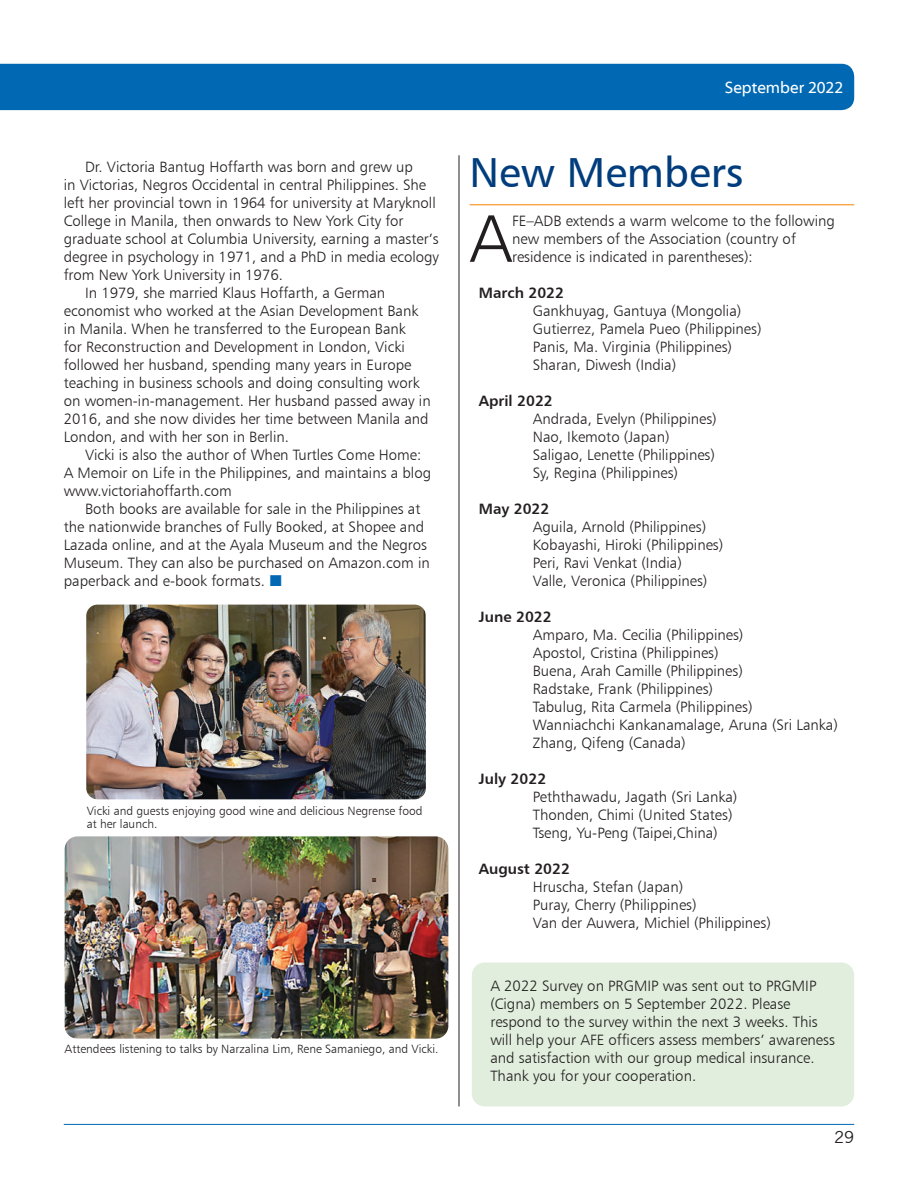
<style>
.page{position:relative;width:918px;height:1188px;background:#fff}
.page>*{position:absolute;margin:0;border:0;box-sizing:border-box;transform-origin:0 0}
.t1{font:66.9px "Humanist 777 BT Light B";color:#231f20}
.t2{font:42px "Humanist 777 BT Roman B";color:#013d7d}
.t3{font:16.65px "Myriad Web Pro";color:#fff}
.t4{font:16.5px "News Gothic BT";color:#231f20}
.t5{font:15px/18px "Humanist 777 BT Light B";color:#231f20}
.t6{font:15px "Humanist 777 BT Bold B";color:#231f20}
.t7{font:12px/13.5px "Humanist 777 BT Light B";color:#231f20}
</style>
<div class="page">
<div style="left:0;top:64px;width:854px;height:46px;background:#0168b3"></div>
<hr style="left:64px;top:1124px;width:790px;height:1px;background:#0168b3">
<hr style="left:459px;top:155px;width:1px;height:951px;background:#231f20">
<hr style="left:470px;top:204px;width:384px;height:1px;background:#f68f1e">
<img style="left:86px;top:605px;width:340px;height:194px">
<img style="left:65px;top:836px;width:383px;height:203px">
<div style="left:472px;top:963px;width:382px;height:143px;background:#e1eedd;border-radius:13px"></div>
<p class="t5" style="left:85px;top:157px;width:329px">Dr. Victoria Bantug Hoffarth was born and grew up</p>
<p class="t5" style="left:64px;top:175px;width:364px">in Victorias, Negros Occidental in central Philippines. She</p>
<p class="t5" style="left:64px;top:193px;width:373px">left her provincial town in 1964 for university at Maryknoll</p>
<p class="t5" style="left:64px;top:211px;width:341px">College in Manila, then onwards to New York City for</p>
<p class="t5" style="left:64px;top:229px;width:377px">graduate school at Columbia University, earning a master’s</p>
<p class="t5" style="left:64px;top:247px;width:377px">degree in psychology in 1971, and a PhD in media ecology</p>
<p class="t5" style="left:64px;top:265px;width:221px">from New York University in 1976.</p>
<p class="t5" style="left:85px;top:283px;width:302px">In 1979, she married Klaus Hoffarth, a German</p>
<p class="t5" style="left:64px;top:301px;width:356px">economist who worked at the Asian Development Bank</p>
<p class="t5" style="left:64px;top:319px;width:344px">in Manila. When he transferred to the European Bank</p>
<p class="t5" style="left:64px;top:337px;width:342px">for Reconstruction and Development in London, Vicki</p>
<p class="t5" style="left:64px;top:355px;width:349px">followed her husband, spending many years in Europe</p>
<p class="t5" style="left:64px;top:373px;width:357px">teaching in business schools and doing consulting work</p>
<p class="t5" style="left:64px;top:391px;width:368px">on women-in-management. Her husband passed away in</p>
<p class="t5" style="left:64px;top:409px;width:366px">2016, and she now divides her time between Manila and</p>
<p class="t5" style="left:64px;top:427px;width:227px">London, and with her son in Berlin.</p>
<p class="t5" style="left:85px;top:445px;width:338px">Vicki is also the author of When Turtles Come Home:</p>
<p class="t5" style="left:64px;top:463px;width:369px">A Memoir on Life in the Philippines, and maintains a blog</p>
<p class="t5" style="left:64px;top:481px;width:169px">www.victoriahoffarth.com</p>
<p class="t5" style="left:85px;top:499px;width:337px">Both books are available for sale in the Philippines at</p>
<p class="t5" style="left:64px;top:517px;width:362px">the nationwide branches of Fully Booked, at Shopee and</p>
<p class="t5" style="left:64px;top:535px;width:365px">Lazada online, and at the Ayala Museum and the Negros</p>
<p class="t5" style="left:64px;top:553px;width:368px">Museum. They can also be purchased on Amazon.com in</p>
<p class="t5" style="left:64px;top:571px;width:203px">paperback and e-book formats.</p>
<p class="t7" style="left:87px;top:804px;width:337px">Vicki and guests enjoying good wine and delicious Negrense food at her launch.</p>
<p class="t7" style="left:65px;top:1042px;width:375px">Attendees listening to talks by Narzalina Lim, Rene Samaniego, and Vicki.</p>
<p class="t3" style="left:725px;top:78px;width:120px">September 2022</p>
<h2 class="t2" style="left:470px;top:146px;width:275px">New Members</h2>
<h1 class="t1" style="left:469px;top:197px;width:45px">A</h1>
<p class="t5" style="left:512px;top:211px;width:324px">FE–ADB extends a warm welcome to the following new members of the Association (country of residence is indicated in parentheses):</p>
<p class="t6" style="left:479px;top:283px;width:87px">March 2022</p>
<p class="t5" style="left:533px;top:301px;width:230px">Gankhuyag, Gantuya (Mongolia)<br>Gutierrez, Pamela Pueo (Philippines)<br>Panis, Ma. Virginia (Philippines)<br>Sharan, Diwesh (India)</p>
<p class="t6" style="left:479px;top:391px;width:76px">April 2022</p>
<p class="t5" style="left:533px;top:409px;width:185px">Andrada, Evelyn (Philippines)<br>Nao, Ikemoto (Japan)<br>Saligao, Lenette (Philippines)<br>Sy, Regina (Philippines)</p>
<p class="t6" style="left:479px;top:499px;width:72px">May 2022</p>
<p class="t5" style="left:533px;top:517px;width:192px">Aguila, Arnold (Philippines)<br>Kobayashi, Hiroki (Philippines)<br>Peri, Ravi Venkat (India)<br>Valle, Veronica (Philippines)</p>
<p class="t6" style="left:479px;top:607px;width:74px">June 2022</p>
<p class="t5" style="left:533px;top:625px;width:307px">Amparo, Ma. Cecilia (Philippines)<br>Apostol, Cristina (Philippines)<br>Buena, Arah Camille (Philippines)<br>Radstake, Frank (Philippines)<br>Tabulug, Rita Carmela (Philippines)<br>Wanniachchi Kankanamalage, Aruna (Sri Lanka)<br>Zhang, Qifeng (Canada)</p>
<p class="t6" style="left:479px;top:769px;width:69px">July 2022</p>
<p class="t5" style="left:533px;top:787px;width:206px">Peththawadu, Jagath (Sri Lanka)<br>Thonden, Chimi (United States)<br>Tseng, Yu-Peng (Taipei,China)</p>
<p class="t6" style="left:479px;top:859px;width:93px">August 2022</p>
<p class="t5" style="left:533px;top:877px;width:240px">Hruscha, Stefan (Japan)<br>Puray, Cherry (Philippines)<br>Van der Auwera, Michiel (Philippines)</p>
<p class="t5" style="left:490px;top:976px;width:346px">A 2022 Survey on PRGMIP was sent out to PRGMIP (Cigna) members on 5 September 2022. Please respond to the survey within the next 3 weeks. This will help your AFE officers assess members’ awareness and satisfaction with our group medical insurance.<br>Thank you for your cooperation.</p>
<p class="t4" style="left:834px;top:1127px;width:21px">29</p>
</div>
